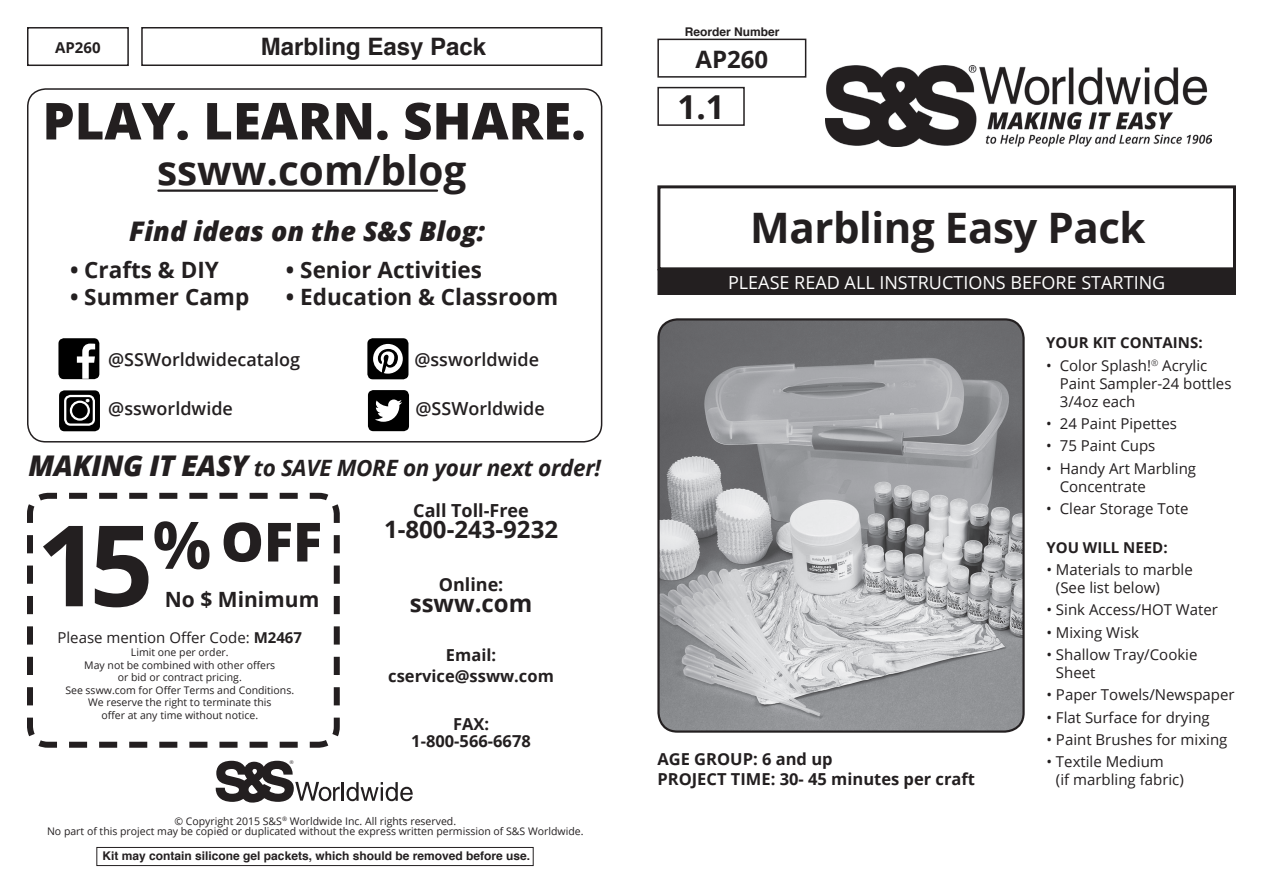
<style>
.page{position:relative;width:1263px;height:893px;background:#fff}
.page>*{position:absolute;margin:0;border:0;box-sizing:border-box;transform-origin:0 0}
.t1{font:700 112.5px "Open Sans";color:#231f20}
.t2{font:800 54px "Open Sans";color:#231f20}
.t3{font:800 51px "Open Sans";color:#231f20}
.t4{font:700 42px "Open Sans";letter-spacing:-.01em;color:#231f20}
.t5{font:700 40.5px "Open Sans";color:#231f20}
.t6{font:700 33px "Open Sans";color:#231f20}
.t7{font:italic 800 27px "Open Sans";color:#231f20}
.t8{font:700 24px "Open Sans";color:#231f20}
.t9{font:700 24px "Helvetica";color:#231f20}
.t10{font:700 22.5px "Open Sans";color:#231f20}
.t11{font:italic 700 22.5px "Open Sans";letter-spacing:-.015em;color:#231f20}
.t12{font:700 21px "Open Sans";color:#231f20}
.t13{font:600 18px "Open Sans";color:#231f20}
.t14{font:18px "Open Sans";color:#fff}
.t15{font:700 18px "Open Sans";color:#231f20}
.t16{font:800 18px "Open Sans";color:#fff}
.t17{font:700 16.5px/19.8px "Open Sans";color:#231f20;text-align:center}
.t18{font:15px/18px "Open Sans";color:#231f20}
.t19{font:700 15px "Open Sans";color:#231f20}
.t20{font:700 12px "Helvetica";color:#231f20}
.t21{font:10.5px/12.6px "Open Sans";color:#231f20;text-align:center}
.t22{font:5.1px "Helvetica";color:#231f20}
.s1{font-weight:800;font-size:28.5px}
.s2{font-weight:700}
</style>
<div class="page">
<div style="left:27px;top:27px;width:102px;height:39px;border:2px solid #231f20"></div>
<div style="left:141px;top:27px;width:461px;height:39px;border:2px solid #231f20"></div>
<hr style="left:341px;top:782px;width:3px;height:19px;background:#231f20">
<svg style="left:346px;top:782px;width:67px;height:19px"></svg>
<svg style="left:215px;top:760px;width:125px;height:43px"></svg>
<div style="left:657px;top:185px;width:579px;height:85px;border:3px solid #231f20"></div>
<div style="left:659px;top:270px;width:575px;height:23px;background:#231f20"></div>
<div style="left:657px;top:269px;width:579px;height:26px;border:3px solid #231f20"></div>
<img style="left:660px;top:319px;width:363px;height:411px">
<div style="left:657px;top:318px;width:368px;height:415px;border:2px solid #231f20;border-radius:19px"></div>
<div style="left:96px;top:847px;width:438px;height:19px;border:1px solid #231f20"></div>
<div style="left:657px;top:39px;width:149px;height:39px;border:2px solid #231f20"></div>
<div style="left:657px;top:87px;width:88px;height:39px;border:2px solid #231f20"></div>
<img style="left:825px;top:65px;width:387px;height:82px">
<div style="left:27px;top:88px;width:575px;height:354px;border:2px solid #231f20;border-radius:18px"></div>
<svg style="left:27px;top:492px;width:313px;height:256px"></svg>
<div style="left:367px;top:338px;width:41px;height:41px;background:#000;border-radius:5px"></div>
<svg style="left:373px;top:344px;width:30px;height:30px"></svg>
<div style="left:58px;top:338px;width:41px;height:41px;background:#000;border-radius:5px"></div>
<svg style="left:77px;top:344px;width:18px;height:35px"></svg>
<div style="left:368px;top:390px;width:41px;height:41px;background:#000;border-radius:5px"></div>
<svg style="left:375px;top:399px;width:27px;height:23px"></svg>
<div style="left:59px;top:390px;width:41px;height:41px;background:#000;border-radius:5px"></div>
<div style="left:64px;top:395px;width:31px;height:31px;border:2px solid #fff;border-radius:5px"></div>
<div style="left:70px;top:401px;width:20px;height:20px;border:2px solid #fff;border-radius:50%"></div>
<hr style="left:158px;top:189px;width:279px;height:3px;background:#231f20">
<p class="t19" style="left:55px;top:37px;width:47px">AP260</p>
<h3 class="t9" style="left:261px;top:27px;width:227px">Marbling Easy Pack</h3>
<h3 class="t3" style="left:42px;top:82px;width:545px">PLAY. LEARN. SHARE.</h3>
<h3 class="t5" style="left:157px;top:141px;width:311px">ssww.com/blog</h3>
<h3 class="t7" style="left:129px;top:210px;width:357px">Find ideas on the S&amp;S Blog:</h3>
<h3 class="t10" style="left:70px;top:254px;width:150px">• Crafts &amp; DIY</h3>
<h3 class="t10" style="left:70px;top:281px;width:181px">• Summer Camp</h3>
<h3 class="t10" style="left:286px;top:254px;width:198px">• Senior Activities</h3>
<h3 class="t10" style="left:286px;top:281px;width:274px">• Education &amp; Classroom</h3>
<p class="t16" style="left:85px;top:382px;width:7px">.</p>
<p class="t13" style="left:108px;top:347px;width:194px">@SSWorldwidecatalog</p>
<p class="t13" style="left:108px;top:396px;width:126px">@ssworldwide</p>
<p class="t13" style="left:414px;top:347px;width:126px">@ssworldwide</p>
<p class="t13" style="left:415px;top:396px;width:131px">@SSWorldwide</p>
<h3 class="t11" style="left:28px;top:452px;width:574px"><span class="s1">MAKING IT EASY</span> to SAVE MORE on your next order!</h3>
<h1 class="t1" style="left:36px;top:486px;width:177px">15<sup>%</sup></h1>
<h2 class="t2" style="left:221px;top:501px;width:103px">OFF</h2>
<h3 class="t12" style="left:165px;top:584px;width:156px">No $ Minimum</h3>
<p class="t18" style="left:57px;top:629px;width:246px">Please mention Offer Code: <span class="s2">M2467</span></p>
<p class="t21" style="left:65px;top:646px;width:230px">Limit one per order.<br>May not be combined with other offers<br>or bid or contract pricing.<br>See ssww.com for Offer Terms and Conditions.<br>We reserve the right to terminate this<br>offer at any time without notice.</p>
<p class="t22" style="left:290px;top:759px;width:5px">®</p>
<p class="t15" style="left:413px;top:497px;width:117px">Call Toll-Free</p>
<h3 class="t8" style="left:384px;top:512px;width:175px">1-800-243-9232</h3>
<p class="t15" style="left:439px;top:572px;width:66px">Online:</p>
<h3 class="t8" style="left:410px;top:586px;width:124px">ssww.com</h3>
<p class="t17" style="left:388px;top:644px;width:167px;line-height:21px">Email: cservice@ssww.com</p>
<p class="t17" style="left:411px;top:716px;width:121px;line-height:16.5px">FAX:<br>1-800-566-6678</p>
<p class="t21" style="left:47px;top:816px;width:538px;line-height:10.5px">© Copyright 2015 S&amp;S<sup>®</sup> Worldwide Inc. All rights reserved.<br>No part of this project may be copied or duplicated without the express written permission of S&amp;S Worldwide.</p>
<p class="t20" style="left:103px;top:846px;width:429px">Kit may contain silicone gel packets, which should be removed before use.</p>
<p class="t20" style="left:685px;top:22px;width:96px">Reorder Number</p>
<h3 class="t8" style="left:695px;top:42px;width:74px">AP260</h3>
<h3 class="t6" style="left:677px;top:84px;width:49px">1.1</h3>
<h3 class="t4" style="left:750px;top:198px;width:397px">Marbling Easy Pack</h3>
<p class="t14" style="left:728px;top:270px;width:439px">PLEASE READ ALL INSTRUCTIONS BEFORE STARTING</p>
<p class="t17" style="left:657px;top:749px;width:319px;text-align:left">AGE GROUP: 6 and up<br>PROJECT TIME: 30- 45 minutes per craft</p>
<p class="t19" style="left:1046px;top:332px;width:158px">YOUR KIT CONTAINS:</p>
<p class="t18" style="left:1060px;top:356px;width:173px;text-indent:-14px">• Color Splash!<sup>®</sup> Acrylic<br>Paint Sampler-24 bottles<br>3/4oz each</p>
<p class="t18" style="left:1046px;top:414px;width:132px">• 24 Paint Pipettes</p>
<p class="t18" style="left:1046px;top:436px;width:111px">• 75 Paint Cups</p>
<p class="t18" style="left:1060px;top:459px;width:138px;text-indent:-14px">• Handy Art Marbling<br>Concentrate</p>
<p class="t18" style="left:1046px;top:499px;width:144px">• Clear Storage Tote</p>
<p class="t19" style="left:1046px;top:537px;width:123px">YOU WILL NEED:</p>
<p class="t18" style="left:1056px;top:560px;width:138px;text-indent:-10px">• Materials to marble (See list below)</p>
<p class="t18" style="left:1046px;top:600px;width:173px">• Sink Access/HOT Water</p>
<p class="t18" style="left:1046px;top:623px;width:94px">• Mixing Wisk</p>
<p class="t18" style="left:1056px;top:645px;width:143px;text-indent:-10px">• Shallow Tray/Cookie<br>Sheet</p>
<p class="t18" style="left:1046px;top:685px;width:190px">• Paper Towels/Newspaper</p>
<p class="t18" style="left:1046px;top:708px;width:165px">• Flat Surface for drying</p>
<p class="t18" style="left:1046px;top:730px;width:182px">• Paint Brushes for mixing</p>
<p class="t18" style="left:1056px;top:752px;width:129px;text-indent:-10px">• Textile Medium<br>(if marbling fabric)</p>
</div>
